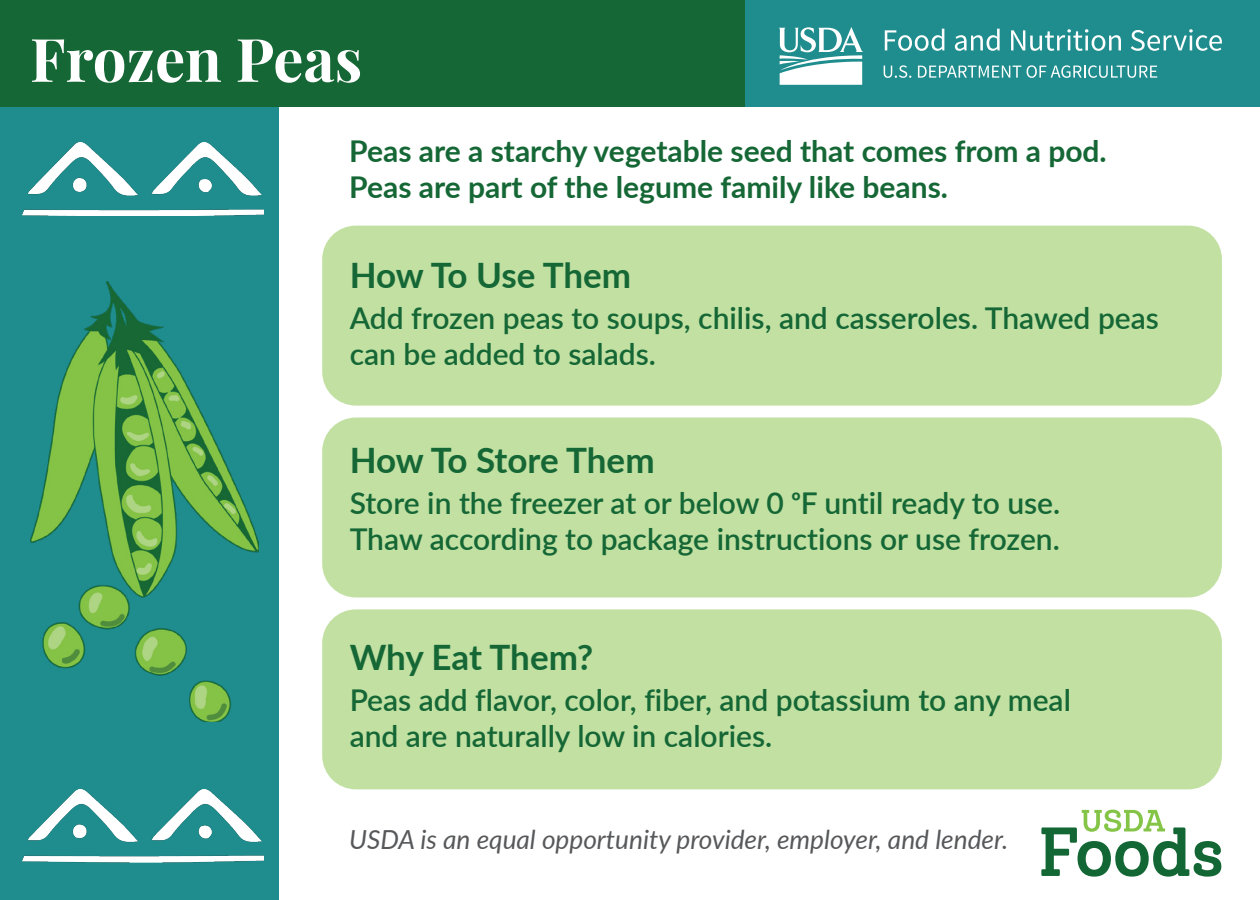
<style>
.page{position:relative;width:1260px;height:900px;background:#fff}
.page>*{position:absolute;margin:0;border:0;box-sizing:border-box;transform-origin:0 0}
.Heading_1_Front{font:700 60px "Playfair Display";color:#fff}
.Heading_4_How_To{font:700 35px "Lato";letter-spacing:-.01em;color:#156735}
.Paragraph_1_How_To{font:600 30px/36px "Lato";color:#156735}
.t1{font:700 30px/36px "Lato";color:#156735}
.Italics_2_USDA{font:italic 26.25px "Lato";color:#57585a}
</style>
<div class="page">
<div style="left:0;top:0;width:278px;height:900px;background:#1f8c8e"></div>
<div style="left:0;top:0;width:794px;height:106px;background:#156735"></div>
<div style="left:745px;top:0;width:515px;height:106px;background:#1f8c8e"></div>
<svg style="left:885px;top:29px;width:59px;height:22px"></svg>
<svg style="left:955px;top:29px;width:45px;height:22px"></svg>
<svg style="left:1011px;top:29px;width:110px;height:22px"></svg>
<svg style="left:1131px;top:29px;width:91px;height:22px"></svg>
<svg style="left:884px;top:65px;width:27px;height:13px"></svg>
<svg style="left:918px;top:66px;width:103px;height:12px"></svg>
<svg style="left:1027px;top:65px;width:130px;height:13px"></svg>
<svg style="left:779px;top:27px;width:84px;height:58px"></svg>
<img style="left:22px;top:789px;width:242px;height:73px">
<img style="left:22px;top:143px;width:242px;height:73px">
<svg style="left:1041px;top:810px;width:180px;height:67px"></svg>
<div style="left:322px;top:226px;width:900px;height:180px;background:#c1e0a2;border-radius:34px"></div>
<div style="left:322px;top:418px;width:900px;height:180px;background:#c1e0a2;border-radius:34px"></div>
<div style="left:322px;top:609px;width:900px;height:180px;background:#c1e0a2;border-radius:34px"></div>
<img style="left:30px;top:282px;width:228px;height:439px">
<p class="Heading_1_Front" style="left:30px;top:12px;width:334px">Frozen Peas</p>
<p class="t1" style="left:349px;top:131px;width:759px">Peas are a starchy vegetable seed that comes from a pod.<br>Peas are part of the legume family like beans.</p>
<p class="Heading_4_How_To" style="left:350px;top:249px;width:283px">How To Use Them</p>
<p class="Paragraph_1_How_To" style="left:350px;top:299px;width:811px">Add frozen peas to soups, chilis, and casseroles. Thawed peas can be added to salads.</p>
<p class="Heading_4_How_To" style="left:350px;top:434px;width:306px">How To Store Them</p>
<p class="Paragraph_1_How_To" style="left:350px;top:484px;width:712px">Store in the freezer at or below 0 oF until ready to use.<br>Thaw according to package instructions or use frozen.</p>
<p class="Heading_4_How_To" style="left:350px;top:632px;width:245px">Why Eat Them?</p>
<p class="Paragraph_1_How_To" style="left:350px;top:681px;width:723px">Peas add flavor, color, fiber, and potassium to any meal and are naturally low in calories.</p>
<p class="Italics_2_USDA" style="left:349px;top:821px;width:660px">USDA is an equal opportunity provider, employer, and lender.</p>
</div>
